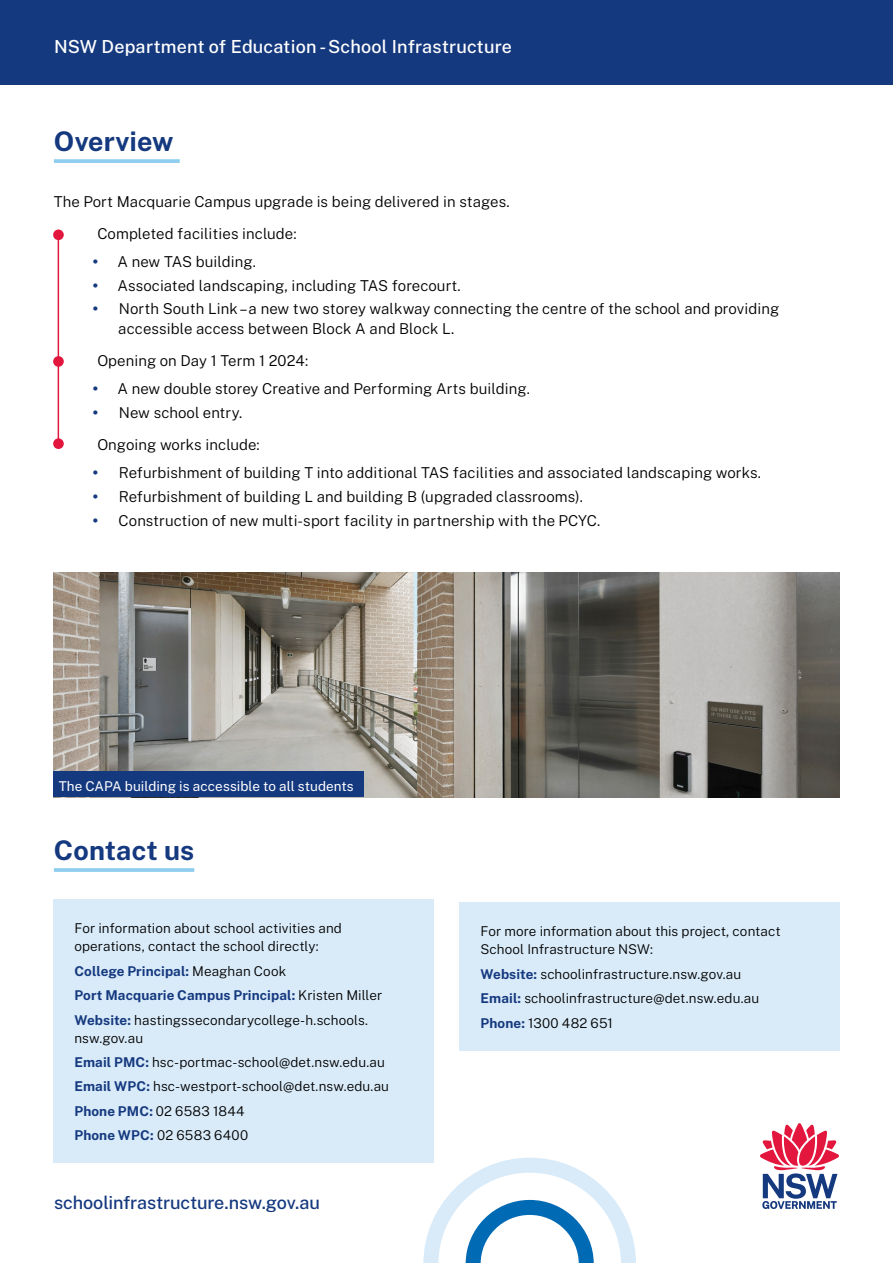
<style>
.page{position:relative;width:893px;height:1263px;background:#fff}
.page>*{position:absolute;margin:0;border:0;box-sizing:border-box;transform-origin:0 0}
.Heading_1_Underline{font:700 27px "Public Sans";color:#15397f}
.t1{font:500 18px "Public Sans";letter-spacing:.01em;color:#fff}
.t2{font:500 18px "Public Sans";letter-spacing:-.01em;color:#15397f}
.Body{font:300 15px/19.5px "Public Sans";letter-spacing:.005em;color:#000}
.Contact_box{font:300 13.5px/18px "Public Sans";letter-spacing:.005em;color:#000}
.Contact_box-2{font:700 13.5px "Public Sans";letter-spacing:.005em;color:#15397f}
.Image_Caption{font:13.5px "Public Sans";color:#fff}
.s1{font-weight:800;color:#15397f}
.s2{font-weight:300;color:#000}
.s3{font-weight:700;color:#15397f}
</style>
<div class="page">
<svg style="left:54px;top:159px;width:126px;height:4px"></svg>
<img style="left:53px;top:573px;width:787px;height:224px">
<div style="left:53px;top:899px;width:381px;height:264px;background:#d9ebf9"></div>
<hr style="left:54px;top:868px;width:140px;height:4px;background:#90cef0">
<div style="left:459px;top:902px;width:381px;height:149px;background:#d9ebf9"></div>
<hr style="left:58px;top:235px;width:1px;height:210px;background:#e3173e">
<div style="left:53px;top:229px;width:11px;height:11px;background:#e3173e;border-radius:50%"></div>
<div style="left:53px;top:438px;width:11px;height:11px;background:#e3173e;border-radius:50%"></div>
<div style="left:53px;top:356px;width:11px;height:11px;background:#e3173e;border-radius:50%"></div>
<div style="left:53px;top:771px;width:311px;height:26px;background:#15397f"></div>
<svg style="left:760px;top:1123px;width:79px;height:86px"></svg>
<svg style="left:423px;top:1158px;width:213px;height:105px"></svg>
<div style="left:0;top:0;width:893px;height:85px;background:#15397f"></div>
<p class="t1" style="left:54px;top:33px;width:459px">NSW Department of Education - School Infrastructure</p>
<h1 class="Heading_1_Underline" style="left:54px;top:122px;width:121px">Overview</h1>
<p class="Body" style="left:54px;top:190px;width:457px">The Port Macquarie Campus upgrade is being delivered in stages.</p>
<p class="Body" style="left:97px;top:223px;width:201px">Completed facilities include:</p>
<p class="Body" style="left:93px;top:251px;width:165px"><span class="s1">•</span> A new TAS building.</p>
<p class="Body" style="left:93px;top:275px;width:369px"><span class="s1">•</span> Associated landscaping, including TAS forecourt.</p>
<p class="Body" style="left:118px;top:298px;width:663px;text-indent:-25px"><span class="s1">•</span> North South Link – a new two storey walkway connecting the centre of the school and providing accessible access between Block A and Block L.</p>
<p class="Body" style="left:97px;top:350px;width:212px">Opening on Day 1 Term 1 2024:</p>
<p class="Body" style="left:93px;top:378px;width:439px"><span class="s1">•</span> A new double storey Creative and Performing Arts building.</p>
<p class="Body" style="left:93px;top:402px;width:151px"><span class="s1">•</span> New school entry.</p>
<p class="Body" style="left:97px;top:434px;width:164px">Ongoing works include:</p>
<p class="Body" style="left:93px;top:462px;width:669px"><span class="s1">•</span> Refurbishment of building T into additional TAS facilities and associated landscaping works.</p>
<p class="Body" style="left:93px;top:486px;width:492px"><span class="s1">•</span> Refurbishment of building L and building B (upgraded classrooms).</p>
<p class="Body" style="left:93px;top:510px;width:509px"><span class="s1">•</span> Construction of new multi-sport facility in partnership with the PCYC.</p>
<p class="Image_Caption" style="left:59px;top:776px;width:297px">The CAPA building is accessible to all students</p>
<h1 class="Heading_1_Underline" style="left:54px;top:831px;width:142px">Contact us</h1>
<p class="Contact_box" style="left:74px;top:919px;width:269px">For information about school activities and operations, contact the school directly:</p>
<p class="Contact_box-2" style="left:74px;top:961px;width:213px">College Principal: <span class="s2">Meaghan Cook</span></p>
<p class="Contact_box-2" style="left:74px;top:985px;width:309px">Port Macquarie Campus Principal: <span class="s2">Kristen Miller</span></p>
<p class="Contact_box" style="left:74px;top:1010px;width:295px"><span class="s3">Website:</span> hastingssecondarycollege-h.schools. nsw.gov.au</p>
<p class="Contact_box" style="left:74px;top:1052px;width:312px"><span class="s3">Email PMC:</span> hsc-portmac-school@det.nsw.edu.au</p>
<p class="Contact_box" style="left:74px;top:1076px;width:316px"><span class="s3">Email WPC:</span> hsc-westport-school@det.nsw.edu.au</p>
<p class="Contact_box" style="left:74px;top:1101px;width:172px"><span class="s3">Phone PMC:</span> 02 6583 1844</p>
<p class="Contact_box" style="left:74px;top:1125px;width:175px"><span class="s3">Phone WPC:</span> 02 6583 6400</p>
<p class="t2" style="left:54px;top:1189px;width:267px">schoolinfrastructure.nsw.gov.au</p>
<p class="Contact_box" style="left:480px;top:922px;width:302px">For more information about this project, contact<br>School Infrastructure NSW:</p>
<p class="Contact_box" style="left:480px;top:964px;width:262px"><span class="s3">Website:</span> schoolinfrastructure.nsw.gov.au</p>
<p class="Contact_box" style="left:480px;top:988px;width:280px"><span class="s3">Email:</span> schoolinfrastructure@det.nsw.edu.au</p>
<p class="Contact_box" style="left:480px;top:1013px;width:134px"><span class="s3">Phone:</span> 1300 482 651</p>
</div>
